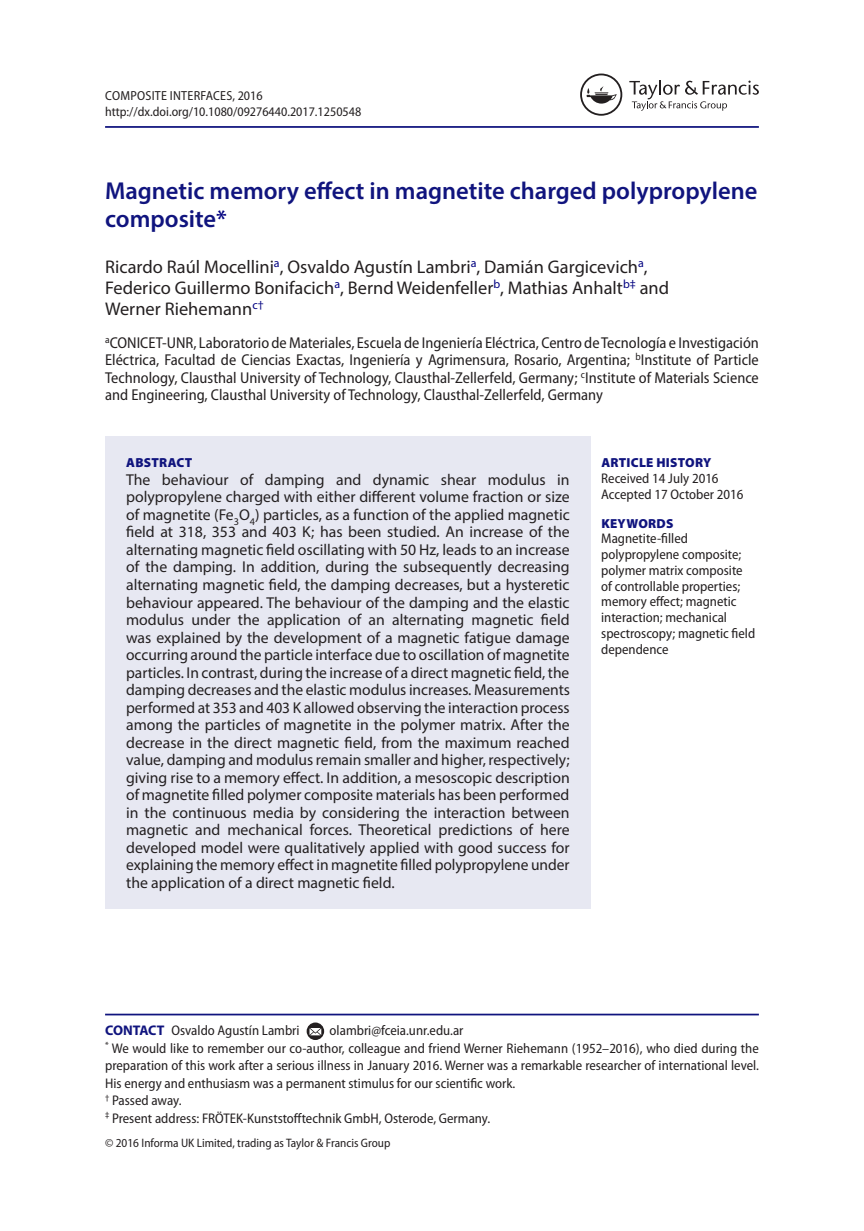
<style>
.page{position:relative;width:864px;height:1231px;background:#fff}
.page>*{position:absolute;margin:0;border:0;box-sizing:border-box;transform-origin:0 0}
.t1{font:600 24.5px/28px "Myriad Pro";color:#10147e}
.t2{font:18.38px/21px "Myriad Pro";color:#231f20}
.t3{font:15.75px/17.5px "Myriad Pro";color:#231f20;text-align:justify}
.t4{font:semi-condensed 15.75px/17.5px "Myriad Pro";color:#231f20;text-align:justify}
.t5{font:semi-condensed 14px/15.8px "Myriad Pro";color:#231f20}
.t6{font:semi-condensed 13.12px/15.8px "Myriad Pro";color:#231f20}
.t7{font:900 13.12px "Myriad Pro";letter-spacing:.02em;color:#10147e}
.t8{font:semi-condensed 12.25px "Myriad Pro";color:#231f20}
.s1{color:#000080}
.s2{font-weight:700;font-stretch:normal;color:#10147e}
</style>
<div class="page">
<hr style="left:105px;top:126px;width:653px;height:2px;background:#10147e">
<div style="left:105px;top:436px;width:485px;height:473px;background:#e7e8f2"></div>
<hr style="left:105px;top:1013px;width:653px;height:2px;background:#10147e">
<svg style="left:306px;top:1022px;width:18px;height:17px"></svg>
<svg style="left:309px;top:1027px;width:12px;height:8px"></svg>
<svg style="left:629px;top:80px;width:129px;height:31px"></svg>
<svg style="left:580px;top:74px;width:42px;height:42px"></svg>
<p class="t6" style="left:105px;top:88px;width:257px">Composite Interfaces, 2016 http://dx.doi.org/10.1080/09276440.2017.1250548</p>
<h1 class="t1" style="left:105px;top:177px;width:653px">Magnetic memory effect in magnetite charged polypropylene composite<span class="s1">*</span></h1>
<p class="t2" style="left:105px;top:256px;width:565px">Ricardo Raúl Mocellini<sup>a</sup>, Osvaldo Agustín Lambri<sup>a</sup>, Damián Gargicevich<sup>a</sup>,<br>Federico Guillermo Bonifacich<sup>a</sup>, Bernd Weidenfeller<sup>b</sup>, Mathias Anhalt<sup>b‡</sup> and<br>Werner Riehemann<sup>c†</sup></p>
<p class="t4" style="left:105px;top:334px;width:655px"><sup>a</sup>CONICET-UNR, Laboratorio de Materiales, Escuela de Ingeniería Eléctrica, Centro de Tecnología e Investigación Eléctrica, Facultad de Ciencias Exactas, Ingeniería y Agrimensura, Rosario, Argentina; <sup>b</sup>Institute of Particle Technology, Clausthal University of Technology, Clausthal-Zellerfeld, Germany; <sup>c</sup>Institute of Materials Science and Engineering, Clausthal University of Technology, Clausthal-Zellerfeld, Germany</p>
<p class="t7" style="left:126px;top:455px;width:68px">ABSTRACT</p>
<p class="t3" style="left:126px;top:470px;width:445px">The behaviour of damping and dynamic shear modulus in polypropylene charged with either different volume fraction or size of magnetite (Fe<sub>3</sub>O<sub>4</sub>) particles, as a function of the applied magnetic field at 318, 353 and 403 K; has been studied. An increase of the alternating magnetic field oscillating with 50 Hz, leads to an increase of the damping. In addition, during the subsequently decreasing alternating magnetic field, the damping decreases, but a hysteretic behaviour appeared. The behaviour of the damping and the elastic modulus under the application of an alternating magnetic field was explained by the development of a magnetic fatigue damage occurring around the particle interface due to oscillation of magnetite particles. In contrast, during the increase of a direct magnetic field, the damping decreases and the elastic modulus increases. Measurements performed at 353 and 403 K allowed observing the interaction process among the particles of magnetite in the polymer matrix. After the decrease in the direct magnetic field, from the maximum reached value, damping and modulus remain smaller and higher, respectively; giving rise to a memory effect. In addition, a mesoscopic description of magnetite filled polymer composite materials has been performed in the continuous media by considering the interaction between magnetic and mechanical forces. Theoretical predictions of here developed model were qualitatively applied with good success for explaining the memory effect in magnetite filled polypropylene under the application of a direct magnetic field.</p>
<p class="t7" style="left:601px;top:455px;width:111px">ARTICLE HISTORY</p>
<p class="t5" style="left:601px;top:470px;width:144px">Received 14 July 2016<br>Accepted 17 October 2016</p>
<p class="t7" style="left:601px;top:515px;width:74px">KEYWORDS</p>
<p class="t5" style="left:601px;top:531px;width:155px">Magnetite-filled polypropylene composite; polymer matrix composite of controllable properties; memory effect; magnetic interaction; mechanical spectroscopy; magnetic field dependence</p>
<p class="t5" style="left:105px;top:1022px;width:655px;line-height:17.5px;text-indent:224px">olambri@fceia.unr.edu.ar<br><sup>*</sup> We would like to remember our co-author, colleague and friend Werner Riehemann (1952–2016), who died during the preparation of this work after a serious illness in January 2016. Werner was a remarkable researcher of international level.<br>His energy and enthusiasm was a permanent stimulus for our scientific work.<br><sup>†</sup> Passed away.<br><sup>‡</sup> Present address: FRÖTEK-Kunststofftechnik GmbH, Osterode, Germany.</p>
<p class="t5" style="left:105px;top:1022px;width:196px"><span class="s2">CONTACT</span> Osvaldo Agustín Lambri</p>
<p class="t8" style="left:105px;top:1136px;width:286px">© 2016 Informa UK Limited, trading as Taylor &amp; Francis Group</p>
</div>
